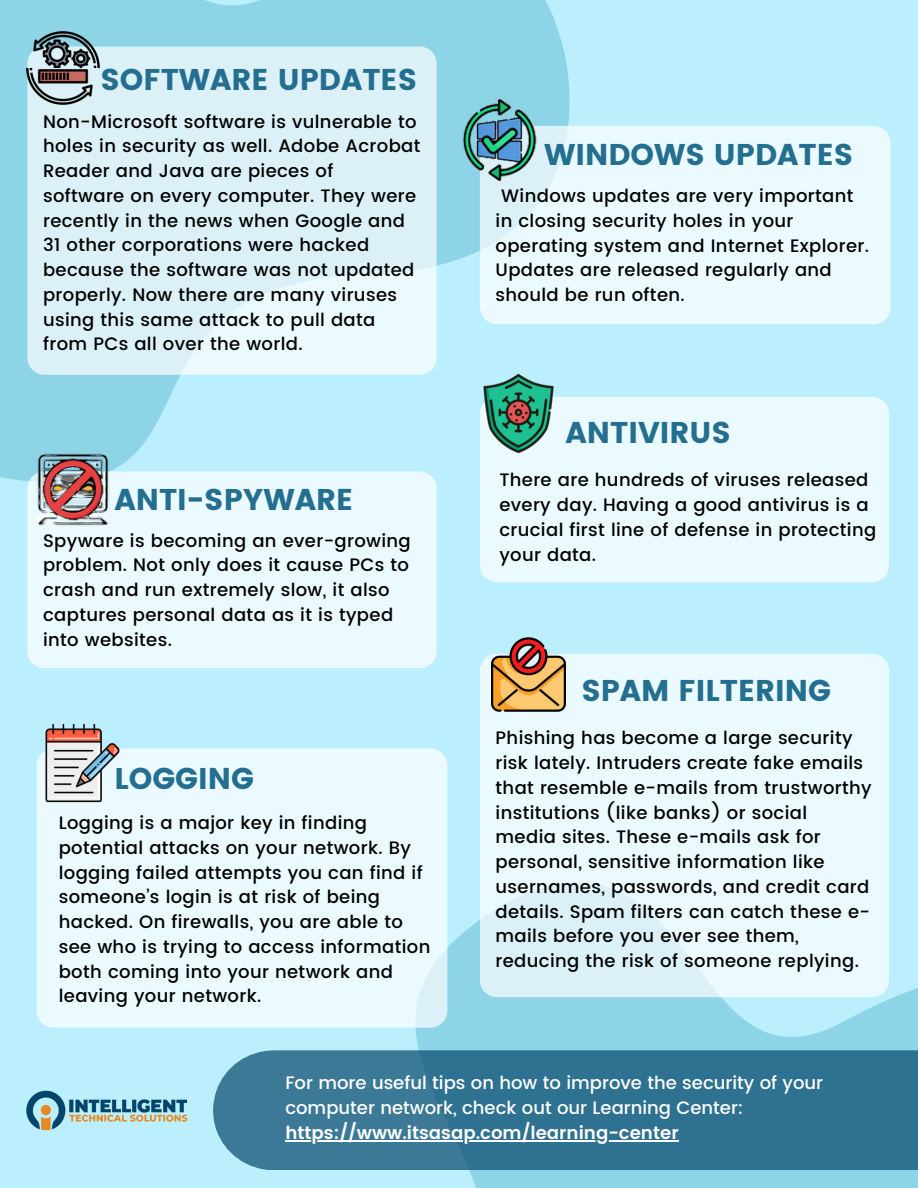
<style>
.page{position:relative;width:918px;height:1188px;background:#bceffd}
.page>*{position:absolute;margin:0;border:0;box-sizing:border-box;transform-origin:0 0}
.t1{font:30px "Poppins";color:#246e90}
.t2{font:500 18px/24.8px "Poppins";letter-spacing:.02em;color:#000}
.t3{font:500 18px/24.8px "Poppins";color:#fff}
.s1{font-weight:600}
</style>
<div class="page">
<svg style="left:415px;top:754px;width:503px;height:434px;fill:#8ed4e7"></svg>
<svg style="left:0;top:0;width:570px;height:481px;fill:#8ed4e7"></svg>
<div style="left:27px;top:47px;width:410px;height:328px;background:linear-gradient(to right,#dbf0f7,#e1f4fa);border-radius:17px"></div>
<div style="left:27px;top:471px;width:410px;height:197px;background:#eafafe;border-radius:17px"></div>
<div style="left:480px;top:397px;width:409px;height:185px;background:#eafafe;border-radius:17px"></div>
<div style="left:37px;top:748px;width:410px;height:280px;background:#eafafe;border-radius:17px"></div>
<div style="left:480px;top:654px;width:409px;height:343px;background:linear-gradient(to right,#e4f6fb,#ebfbff);border-radius:17px"></div>
<img style="left:25px;top:31px;width:76px;height:75px">
<img style="left:480px;top:375px;width:78px;height:77px">
<img style="left:37px;top:453px;width:73px;height:73px">
<img style="left:492px;top:637px;width:74px;height:75px">
<img style="left:45px;top:723px;width:77px;height:79px">
<div style="left:480px;top:126px;width:411px;height:198px;background:#eafafe;border-radius:17px"></div>
<img style="left:459px;top:99px;width:81px;height:81px">
<svg style="left:213px;top:1050px;width:705px;height:120px;background:#367695"></svg>
<hr style="left:285px;top:1140px;width:394px;height:1px;background:#fff">
<img style="left:26px;top:1090px;width:162px;height:41px">
<p class="t1" style="left:100px;top:62px;width:318px">SOFTWARE UPDATES</p>
<p class="t2" style="left:43px;top:109px;width:379px">Non-Microsoft software is vulnerable to holes in security as well. Adobe Acrobat Reader and Java are pieces of<br>software on every computer. They were recently in the news when Google and 31 other corporations were hacked because the software was not updated properly. Now there are many viruses using this same attack to pull data from PCs all over the world.</p>
<p class="t1" style="left:114px;top:482px;width:241px">ANTI-SPYWARE</p>
<p class="t2" style="left:43px;top:528px;width:369px">Spyware is becoming an ever-growing problem. Not only does it cause PCs to crash and run extremely slow, it also captures personal data as it is typed into websites.</p>
<p class="t1" style="left:114px;top:761px;width:141px">LOGGING</p>
<p class="t2" style="left:59px;top:811px;width:373px">Logging is a major key in finding potential attacks on your network. By logging failed attempts you can find if someone’s login is at risk of being hacked. On firewalls, you are able to see who is trying to access information both coming into your network and leaving your network.</p>
<p class="t1" style="left:544px;top:137px;width:311px">WINDOWS UPDATES</p>
<p class="t2" style="left:496px;top:183px;width:375px;text-indent:6px">Windows updates are very important in closing security holes in your operating system and Internet Explorer.<br>Updates are released regularly and should be run often.</p>
<p class="t1" style="left:566px;top:415px;width:167px">ANTIVIRUS</p>
<p class="t2" style="left:499px;top:468px;width:378px">There are hundreds of viruses released every day. Having a good antivirus is a crucial first line of defense in protecting your data.</p>
<p class="t1" style="left:581px;top:674px;width:251px">SPAM FILTERING</p>
<p class="t2" style="left:496px;top:726px;width:378px">Phishing has become a large security risk lately. Intruders create fake emails that resemble e-mails from trustworthy institutions (like banks) or social media sites. These e-mails ask for personal, sensitive information like usernames, passwords, and credit card details. Spam filters can catch these e&shy;mails before you ever see them, reducing the risk of someone replying.</p>
<p class="t3" style="left:285px;top:1071px;width:539px">For more useful tips on how to improve the security of your computer network, check out our Learning Center: <span class="s1">https://www.itsasap.com/learning-center</span></p>
</div>
